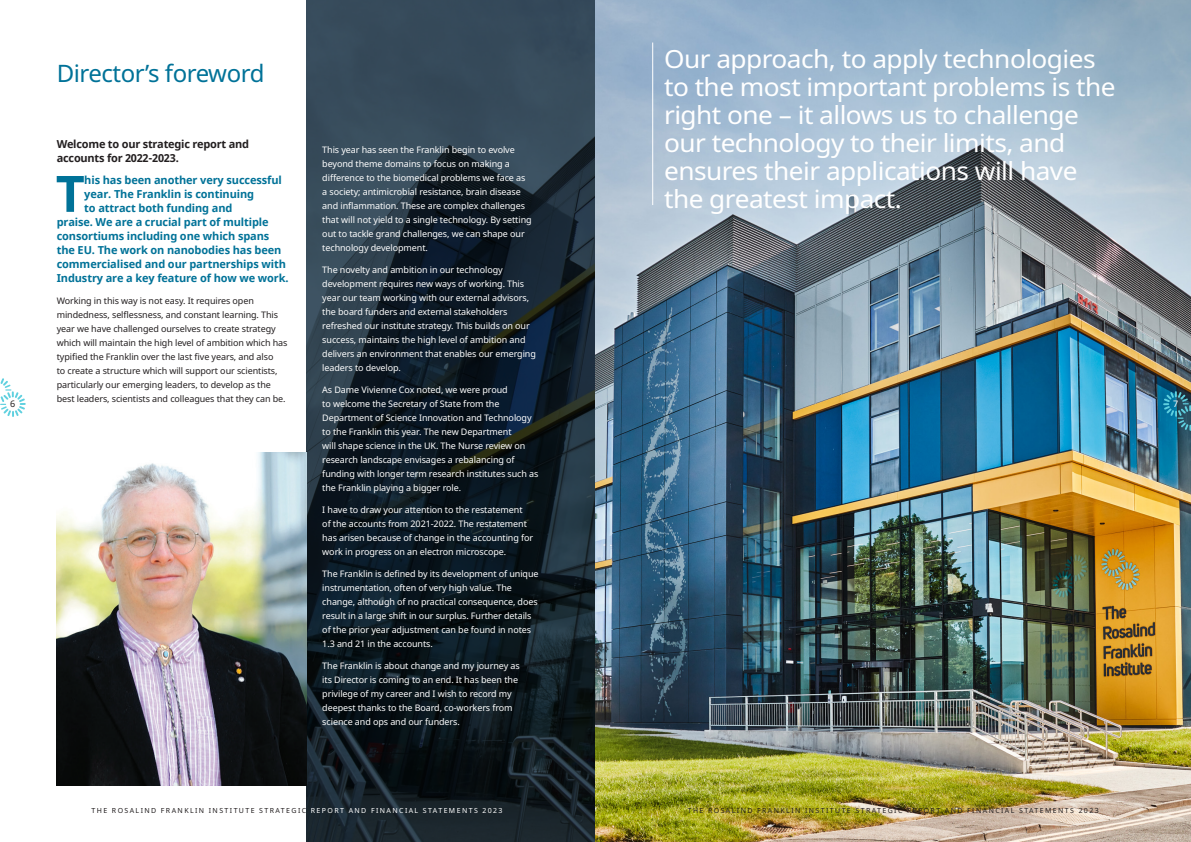
<style>
.page{position:relative;width:1191px;height:842px;background:#fff}
.page>*{position:absolute;margin:0;border:0;box-sizing:border-box;transform-origin:0 0}
.intro_para{font:700 50.2px "Noto Sans";color:#007298}
.Heading_1{font:25px/28px "Noto Sans";letter-spacing:-.02em;color:#fff;scale:1.05 1}
.Header_TOC{font:24px "Noto Sans";letter-spacing:-.02em;color:#007298}
.intro_para-2{font:700 11px "Noto Sans";letter-spacing:-.01em;color:#007298}
.t1{font:700 11px/14px "Noto Sans";letter-spacing:-.02em;color:#231f20}
.Body_txt{font:9px/14px "Noto Sans";letter-spacing:-.01em;color:#fff}
.Body_txt-2{font:9px/14px "Noto Sans";letter-spacing:-.01em;color:#231f20}
.Body_Text{font:9px "Noto Sans";color:#231f20}
.Body_Text-2{font:9px "Noto Sans";color:#fff}
.t2{font:7px "Noto Sans";letter-spacing:.2em;color:#231f20}
.s1{color:#fff}
</style>
<div class="page">
<img style="left:306px;top:0;width:289px;height:842px">
<img style="left:595px;top:0;width:596px;height:842px">
<svg style="left:1163px;top:391px;width:28px;height:40px"></svg>
<svg style="left:0;top:378px;width:26px;height:39px"></svg>
<img style="left:57px;top:453px;width:249px;height:332px">
<hr style="left:652px;top:43px;width:1px;height:162px;background:#fff">
<p class="Heading_1" style="left:664px;top:46px;width:431px">Our approach, to apply technologies to the most important problems is the right one – it allows us to challenge our technology to their limits, and ensures their applications will have the greatest impact.</p>
<p class="Header_TOC" style="left:57px;top:57px;width:209px">Director’s foreword</p>
<p class="t1" style="left:57px;top:137px;width:194px">Welcome to our strategic report and accounts for 2022-2023.</p>
<p class="intro_para" style="left:56px;top:158px;width:31px">T</p>
<p class="intro_para-2" style="left:84px;top:172px;width:199px">his has been another very successful</p>
<p class="Body_txt" style="left:322px;top:143px;width:211px">This year has seen the Franklin begin to evolve beyond theme domains to focus on making a difference to the biomedical problems we face as a society; antimicrobial resistance, brain disease and inflammation. These are complex challenges that will not yield to a single technology. By setting out to tackle grand challenges, we can shape our technology development.</p>
<p class="Body_txt" style="left:322px;top:263px;width:215px">The novelty and ambition in our technology development requires new ways of working. This year our team working with our external advisors, the board funders and external stakeholders refreshed our institute strategy. This builds on our success, maintains the high level of ambition and delivers an environment that enables our emerging leaders to develop.</p>
<p class="Body_txt" style="left:322px;top:383px;width:218px">As Dame Vivienne Cox noted, we were proud<br>to welcome the Secretary of State from the Department of Science Innovation and Technology to the Franklin this year. The new Department<br>will shape science in the UK. The Nurse review on research landscape envisages a rebalancing of funding with longer term research institutes such as the Franklin playing a bigger role.</p>
<p class="Body_txt" style="left:322px;top:503px;width:212px">I have to draw your attention to the restatement of the accounts from 2021-2022. The restatement has arisen because of change in the accounting for work in progress on an electron microscope.</p>
<p class="Body_txt" style="left:322px;top:567px;width:218px">The Franklin is defined by its development of unique instrumentation, often of very high value. The change, although of no practical consequence, does result in a large shift in our surplus. Further details of the prior year adjustment can be found in notes 1.3 and 21 in the accounts.</p>
<p class="Body_txt" style="left:322px;top:659px;width:199px">The Franklin is about change and my journey as its Director is coming to an end. It has been the privilege of my career and I wish to record my deepest thanks to the Board, co-workers from science and ops and our funders.</p>
<p class="intro_para-2" style="left:84px;top:186px;width:171px">year. The Franklin is continuing</p>
<p class="intro_para-2" style="left:84px;top:200px;width:150px">to attract both funding and</p>
<p class="intro_para-2" style="left:57px;top:214px;width:213px">praise. We are a crucial part of multiple</p>
<p class="intro_para-2" style="left:57px;top:228px;width:214px">consortiums including one which spans</p>
<p class="intro_para-2" style="left:57px;top:242px;width:226px">the EU. The work on nanobodies has been</p>
<p class="intro_para-2" style="left:57px;top:256px;width:231px">commercialised and our partnerships with</p>
<p class="intro_para-2" style="left:57px;top:270px;width:233px">Industry are a key feature of how we work.</p>
<p class="Body_txt-2" style="left:57px;top:294px;width:232px">Working in this way is not easy. It requires open mindedness, selflessness, and constant learning. This year we have challenged ourselves to create strategy which will maintain the high level of ambition which has typified the Franklin over the last five years, and also<br>to create a structure which will support our scientists, particularly our emerging leaders, to develop as the best leaders, scientists and colleagues that they can be.</p>
<p class="Body_Text" style="left:10px;top:398px;width:7px">6</p>
<p class="Body_Text-2" style="left:1173px;top:398px;width:7px">7</p>
<p class="t2" style="left:91px;top:806px;width:412px">THE ROSALIND FRANKLIN INSTITUTE STRATEGIC <span class="s1">REPORT AND FINANCIAL STATEMENTS 2023</span></p>
<p class="t2" style="left:687px;top:806px;width:412px">THE ROSALIND FRANKLIN INSTITUTE STRATEGIC REPORT AND FINANCIAL STATEMENTS 2023</p>
</div>
